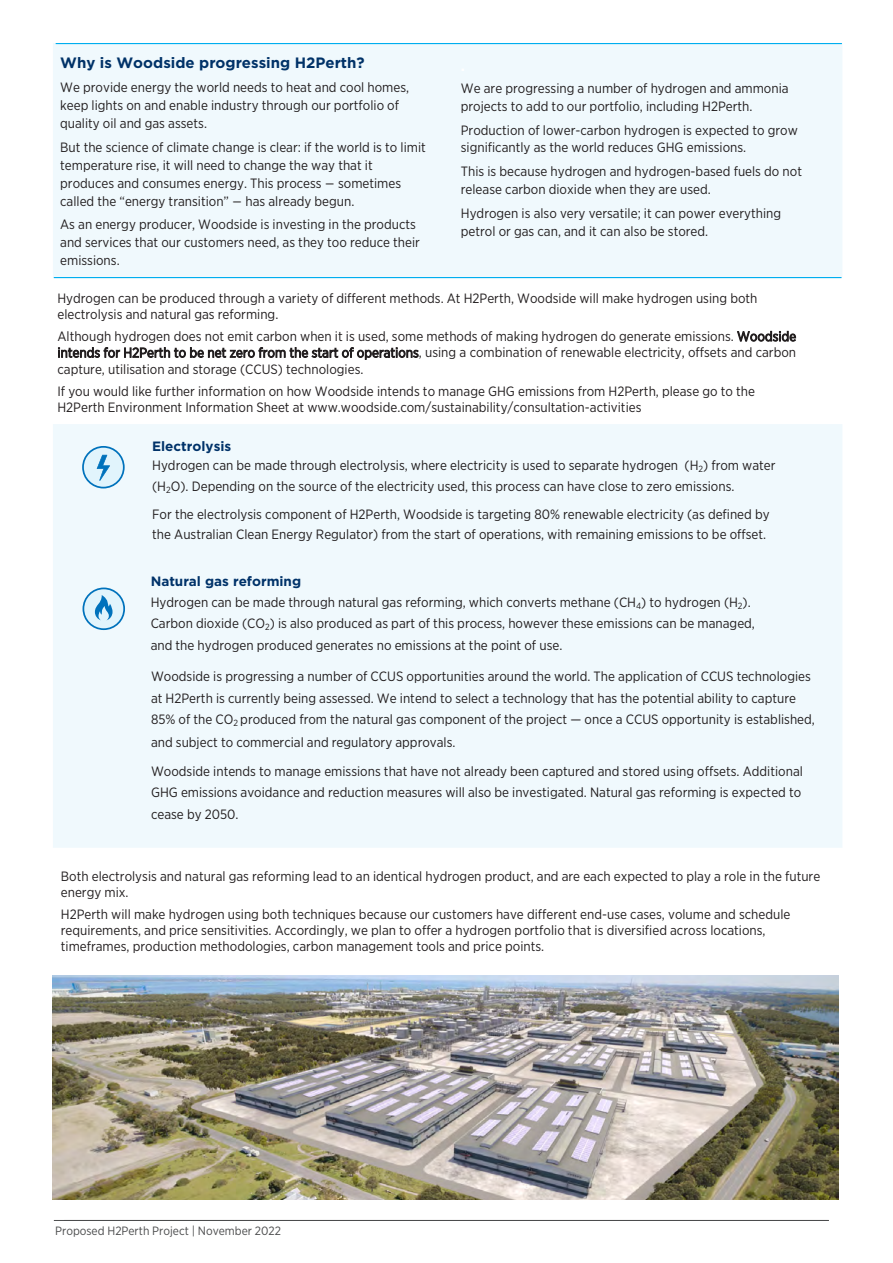
<style>
.page{position:relative;width:893px;height:1263px;background:#fff}
.page>*{position:absolute;margin:0;border:0;box-sizing:border-box;transform-origin:0 0}
.t1{font:700 15px "Gotham";color:#003268}
.t2{font:13.5px/16.2px "Gotham Narrow";color:#221e1f}
.t3{font:13.5px/17.9px "Gotham Narrow";color:#231f20}
.t4{font:700 13.5px "Gotham";color:#003269}
.t5{font:12px "Gotham Narrow";color:#4b4c4d}
</style>
<div class="page">
<div style="left:53px;top:43px;width:789px;height:234px;background:#f0f9fd"></div>
<hr style="left:54px;top:1220px;width:775px;height:1px;background:#4b4c4d">
<hr style="left:56px;top:43px;width:786px;height:1px;background:#00aeef">
<hr style="left:54px;top:277px;width:787px;height:1px;background:#00aeef">
<div style="left:53px;top:424px;width:789px;height:424px;background:#f0f9fd"></div>
<div style="left:83px;top:447px;width:41px;height:41px;background:#e1f4fc;border-radius:50%"></div>
<div style="left:82px;top:446px;width:43px;height:42px;border:2px solid #0072bc;border-radius:50%"></div>
<svg style="left:97px;top:455px;width:13px;height:26px"></svg>
<div style="left:83px;top:588px;width:41px;height:41px;background:#e1f4fc;border-radius:50%"></div>
<div style="left:83px;top:587px;width:42px;height:43px;border:2px solid #0072bc;border-radius:50%"></div>
<svg style="left:95px;top:595px;width:18px;height:25px"></svg>
<img style="left:52px;top:976px;width:787px;height:224px">
<p class="t1" style="left:60px;top:54px;width:306px">Why is Woodside progressing H2Perth?</p>
<p class="t3" style="left:60px;top:78px;width:350px">We provide energy the world needs to heat and cool homes, keep lights on and enable industry through our portfolio of quality oil and gas assets.</p>
<p class="t3" style="left:60px;top:138px;width:367px">But the science of climate change is clear: if the world is to limit temperature rise, it will need to change the way that it produces and consumes energy. This process – sometimes called the “energy transition” – has already begun.</p>
<p class="t3" style="left:60px;top:215px;width:361px">As an energy producer, Woodside is investing in the products and services that our customers need, as they too reduce their emissions.</p>
<p class="t2" style="left:57px;top:290px;width:701px;line-height:15.8px">Hydrogen can be produced through a variety of different methods. At H2Perth, Woodside will make hydrogen using both electrolysis and natural gas reforming.</p>
<p class="t2" style="left:57px;top:328px;width:740px;text-align:justify">Although hydrogen does not emit carbon when it is used, some methods of making hydrogen do generate emissions. Woodside intends for H2Perth to be net zero from the start of operations, using a combination of renewable electricity, offsets and carbon capture, utilisation and storage (CCUS) technologies.</p>
<p class="t2" style="left:57px;top:383px;width:699px">If you would like further information on how Woodside intends to manage GHG emissions from H2Perth, please go to the<br>H2Perth Environment Information Sheet at www.woodside.com/sustainability/consultation-activities</p>
<p class="t3" style="left:461px;top:79px;width:329px">We are progressing a number of hydrogen and ammonia projects to add to our portfolio, including H2Perth.</p>
<p class="t3" style="left:461px;top:121px;width:339px">Production of lower-carbon hydrogen is expected to grow significantly as the world reduces GHG emissions.</p>
<p class="t3" style="left:461px;top:162px;width:343px">This is because hydrogen and hydrogen-based fuels do not release carbon dioxide when they are used.</p>
<p class="t3" style="left:461px;top:204px;width:322px">Hydrogen is also very versatile; it can power everything petrol or gas can, and it can also be stored.</p>
<p class="t4" style="left:152px;top:438px;width:81px">Electrolysis</p>
<p class="t2" style="left:152px;top:455px;width:625px;line-height:20.1px">Hydrogen can be made through electrolysis, where electricity is used to separate hydrogen (H<sub>2</sub>) from water (H<sub>2</sub>O). Depending on the source of the electricity used, this process can have close to zero emissions.</p>
<p class="t2" style="left:152px;top:504px;width:619px;line-height:20.1px">For the electrolysis component of H2Perth, Woodside is targeting 80% renewable electricity (as defined by the Australian Clean Energy Regulator) from the start of operations, with remaining emissions to be offset.</p>
<p class="t4" style="left:151px;top:573px;width:152px">Natural gas reforming</p>
<p class="t2" style="left:151px;top:591px;width:606px;line-height:21.8px">Hydrogen can be made through natural gas reforming, which converts methane (CH<sub>4</sub>) to hydrogen (H<sub>2</sub>).<br>Carbon dioxide (CO<sub>2</sub>) is also produced as part of this process, however these emissions can be managed, and the hydrogen produced generates no emissions at the point of use.</p>
<p class="t2" style="left:151px;top:665px;width:665px;line-height:22px">Woodside is progressing a number of CCUS opportunities around the world. The application of CCUS technologies at H2Perth is currently being assessed. We intend to select a technology that has the potential ability to capture 85% of the CO<sub>2</sub> produced from the natural gas component of the project — once a CCUS opportunity is established, and subject to commercial and regulatory approvals.</p>
<p class="t2" style="left:151px;top:760px;width:653px;line-height:21.6px;text-align:justify">Woodside intends to manage emissions that have not already been captured and stored using offsets. Additional GHG emissions avoidance and reduction measures will also be investigated. Natural gas reforming is expected to cease by 2050.</p>
<p class="t3" style="left:61px;top:867px;width:761px;line-height:16.2px">Both electrolysis and natural gas reforming lead to an identical hydrogen product, and are each expected to play a role in the future energy mix.</p>
<p class="t3" style="left:61px;top:906px;width:731px;line-height:16.2px">H2Perth will make hydrogen using both techniques because our customers have different end-use cases, volume and schedule requirements, and price sensitivities. Accordingly, we plan to offer a hydrogen portfolio that is diversified across locations, timeframes, production methodologies, carbon management tools and price points.</p>
<p class="t5" style="left:55px;top:1223px;width:227px">Proposed H2Perth Project | November 2022</p>
</div>
